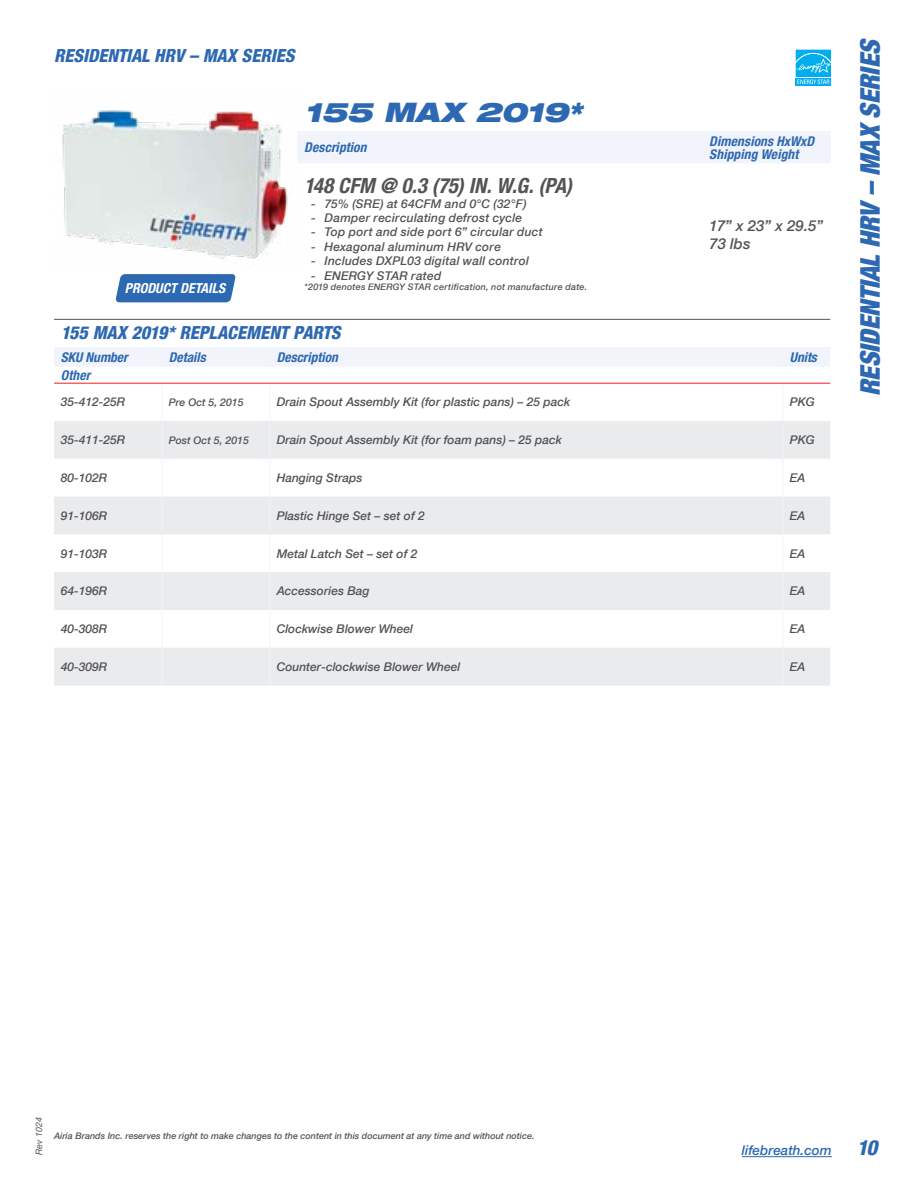
<style>
.page{position:relative;width:918px;height:1188px;background:#fff}
.page>*{position:absolute;margin:0;border:0;box-sizing:border-box;transform-origin:0 0}
.t1{font:27px "Helvetica Neue LTW06 97 Blk Cn Obl";color:#2d68b2}
.t2{font:27px "Helvetica Neue LTW06 93 Blk Ext Obl";letter-spacing:-.025em;color:#2d68b2}
.t3{font:21px "Helvetica Neue W01 77 Bd Cn Obl";color:#545456}
.t4{font:18px "Helvetica Neue W01 87 Hv Cn Obl";color:#2d68b2}
.t5{font:15px/18px "Helvetica Neue W01 66 Medium It";letter-spacing:.005em;color:#545456}
.t6{font:13.8px "Helvetica Neue W01 77 Bd Cn Obl";color:#fff}
.t7{font:13.5px/12.8px "Helvetica Neue W01 77 Bd Cn Obl";color:#2d68b2}
.t8{font:13.5px "Helvetica Neue W01 66 Medium It";color:#2d68b2}
.t9{font:12px "Helvetica Neue W01 66 Medium It";color:#545456}
.t10{font:12px "Helvetica Neue W01 66 Medium It";letter-spacing:.02em;color:#545456}
.t11{font:10.5px "Helvetica Neue W01 66 Medium It";color:#545456}
.t12{font:9px "Helvetica Neue W01 66 Medium It";color:#545456}
.t13{font:9px "Helvetica Neue W01 66 Medium It";letter-spacing:.025em;color:#545456}
.t14{font:italic 9px "Helvetica Neue LT Std";color:#545456}
.s1{font-family:"Helvetica Neue W01 87 Hv Cn Obl";font-size:21px}
</style>
<div class="page">
<hr style="left:742px;top:1156px;width:90px;height:1px;background:#2d68b2">
<svg style="left:54px;top:382px;width:776px;height:1px"></svg>
<svg style="left:54px;top:421px;width:776px;height:265px;fill:#eaebec"></svg>
<div style="left:54px;top:347px;width:776px;height:20px;background:#f1f4fa"></div>
<hr style="left:162px;top:383px;width:1px;height:38px;background:#f1f4fa">
<hr style="left:270px;top:383px;width:1px;height:38px;background:#f1f4fa">
<hr style="left:783px;top:383px;width:1px;height:38px;background:#f1f4fa">
<hr style="left:162px;top:421px;width:1px;height:38px;background:#f1f4fa">
<hr style="left:270px;top:421px;width:1px;height:38px;background:#f1f4fa">
<hr style="left:783px;top:421px;width:1px;height:38px;background:#f1f4fa">
<hr style="left:162px;top:459px;width:1px;height:38px;background:#f1f4fa">
<hr style="left:270px;top:459px;width:1px;height:38px;background:#f1f4fa">
<hr style="left:783px;top:459px;width:1px;height:38px;background:#f1f4fa">
<hr style="left:162px;top:497px;width:1px;height:37px;background:#f1f4fa">
<hr style="left:270px;top:497px;width:1px;height:37px;background:#f1f4fa">
<hr style="left:783px;top:497px;width:1px;height:37px;background:#f1f4fa">
<hr style="left:162px;top:534px;width:1px;height:38px;background:#f1f4fa">
<hr style="left:270px;top:534px;width:1px;height:38px;background:#f1f4fa">
<hr style="left:783px;top:534px;width:1px;height:38px;background:#f1f4fa">
<hr style="left:162px;top:572px;width:1px;height:38px;background:#f1f4fa">
<hr style="left:270px;top:572px;width:1px;height:38px;background:#f1f4fa">
<hr style="left:783px;top:572px;width:1px;height:38px;background:#f1f4fa">
<hr style="left:162px;top:610px;width:1px;height:38px;background:#f1f4fa">
<hr style="left:270px;top:610px;width:1px;height:38px;background:#f1f4fa">
<hr style="left:783px;top:610px;width:1px;height:38px;background:#f1f4fa">
<hr style="left:162px;top:648px;width:1px;height:38px;background:#f1f4fa">
<hr style="left:270px;top:648px;width:1px;height:38px;background:#f1f4fa">
<hr style="left:783px;top:648px;width:1px;height:38px;background:#f1f4fa">
<hr style="left:54px;top:383px;width:108px;height:1px;background:#ed1d24">
<hr style="left:162px;top:383px;width:108px;height:1px;background:#ed1d24">
<hr style="left:270px;top:383px;width:513px;height:1px;background:#ed1d24">
<hr style="left:783px;top:383px;width:47px;height:1px;background:#ed1d24">
<hr style="left:54px;top:319px;width:108px;height:1px;background:#545456">
<hr style="left:162px;top:319px;width:108px;height:1px;background:#545456">
<hr style="left:270px;top:319px;width:513px;height:1px;background:#545456">
<hr style="left:783px;top:319px;width:47px;height:1px;background:#545456">
<div style="left:298px;top:131px;width:533px;height:32px;background:#f1f4fa"></div>
<img style="left:62px;top:110px;width:226px;height:149px">
<svg style="left:795px;top:49px;width:36px;height:37px"></svg>
<div style="left:796px;top:78px;width:35px;height:8px;background:#00aeef"></div>
<svg style="left:796px;top:50px;width:35px;height:34px"></svg>
<svg style="left:115px;top:274px;width:121px;height:28px;background:#3870b6"></svg>
<h3 class="t4" style="left:54px;top:44px;width:242px">RESIDENTIAL HRV – MAX SERIES</h3>
<p class="t6" style="left:125px;top:279px;width:102px">PRODUCT DETAILS</p>
<h1 class="t2" style="left:304px;top:94px;width:279px">155 MAX 2019*</h1>
<p class="t7" style="left:304px;top:141px;width:64px">Description</p>
<p class="t7" style="left:709px;top:135px;width:106px">Dimensions HxWxD<br>Shipping Weight</p>
<h2 class="t3" style="left:304px;top:173px;width:269px">148 CFM @ 0.3 (75) IN. W.G. (PA)</h2>
<p class="t9" style="left:311px;top:196px;width:217px">- 75% (SRE) at 64CFM and 0°C (32°F)</p>
<p class="t10" style="left:311px;top:210px;width:213px">- Damper recirculating defrost cycle</p>
<p class="t10" style="left:311px;top:225px;width:233px">- Top port and side port 6” circular duct</p>
<p class="t9" style="left:311px;top:239px;width:191px">- Hexagonal aluminum HRV core</p>
<p class="t9" style="left:311px;top:254px;width:219px">- Includes DXPL03 digital wall control</p>
<p class="t9" style="left:311px;top:268px;width:132px">- ENERGY STAR rated</p>
<p class="t13" style="left:304px;top:282px;width:284px">*2019 denotes ENERGY STAR certification, not manufacture date.</p>
<p class="t5" style="left:709px;top:216px;width:115px">17” x 23” x 29.5”<br>73 lbs</p>
<h3 class="t4" style="left:61px;top:322px;width:281px">155 MAX 2019* REPLACEMENT PARTS</h3>
<p class="t7" style="left:61px;top:350px;width:68px">SKU Number</p>
<p class="t7" style="left:169px;top:350px;width:38px">Details</p>
<p class="t7" style="left:277px;top:350px;width:63px">Description</p>
<p class="t7" style="left:790px;top:350px;width:29px">Units</p>
<p class="t7" style="left:61px;top:369px;width:31px">Other</p>
<p class="t9" style="left:61px;top:395px;width:66px">35-412-25R</p>
<p class="t11" style="left:169px;top:396px;width:76px">Pre Oct 5, 2015</p>
<p class="t9" style="left:277px;top:395px;width:295px">Drain Spout Assembly Kit (for plastic pans) – 25 pack</p>
<p class="t9" style="left:790px;top:395px;width:27px">PKG</p>
<p class="t9" style="left:61px;top:433px;width:66px">35-411-25R</p>
<p class="t11" style="left:169px;top:434px;width:82px">Post Oct 5, 2015</p>
<p class="t9" style="left:277px;top:433px;width:287px">Drain Spout Assembly Kit (for foam pans) – 25 pack</p>
<p class="t9" style="left:790px;top:433px;width:27px">PKG</p>
<p class="t9" style="left:61px;top:470px;width:48px">80-102R</p>
<p class="t9" style="left:277px;top:470px;width:87px">Hanging Straps</p>
<p class="t9" style="left:790px;top:470px;width:17px">EA</p>
<p class="t9" style="left:61px;top:508px;width:48px">91-106R</p>
<p class="t9" style="left:277px;top:508px;width:150px">Plastic Hinge Set – set of 2</p>
<p class="t9" style="left:790px;top:508px;width:17px">EA</p>
<p class="t9" style="left:61px;top:546px;width:48px">91-103R</p>
<p class="t9" style="left:277px;top:546px;width:142px">Metal Latch Set – set of 2</p>
<p class="t9" style="left:790px;top:546px;width:17px">EA</p>
<p class="t9" style="left:61px;top:584px;width:48px">64-196R</p>
<p class="t9" style="left:277px;top:584px;width:94px">Accessories Bag</p>
<p class="t9" style="left:790px;top:584px;width:17px">EA</p>
<p class="t9" style="left:61px;top:622px;width:48px">40-308R</p>
<p class="t9" style="left:277px;top:622px;width:138px">Clockwise Blower Wheel</p>
<p class="t9" style="left:790px;top:622px;width:17px">EA</p>
<p class="t9" style="left:61px;top:659px;width:48px">40-309R</p>
<p class="t9" style="left:277px;top:659px;width:185px">Counter-clockwise Blower Wheel</p>
<p class="t9" style="left:790px;top:659px;width:17px">EA</p>
<h1 class="t1" style="left:854px;top:396px;width:359px;rotate:-90deg">RESIDENTIAL HRV – MAX SERIES</h1>
<p class="t14" style="left:33px;top:1155px;width:39px;rotate:-90deg">Rev 1024</p>
<p class="t12" style="left:54px;top:1130px;width:482px">Airia Brands Inc. reserves the right to make changes to the content in this document at any time and without notice.</p>
<p class="t8" style="left:742px;top:1142px;width:137px">lifebreath.com <span class="s1">10</span></p>
</div>
